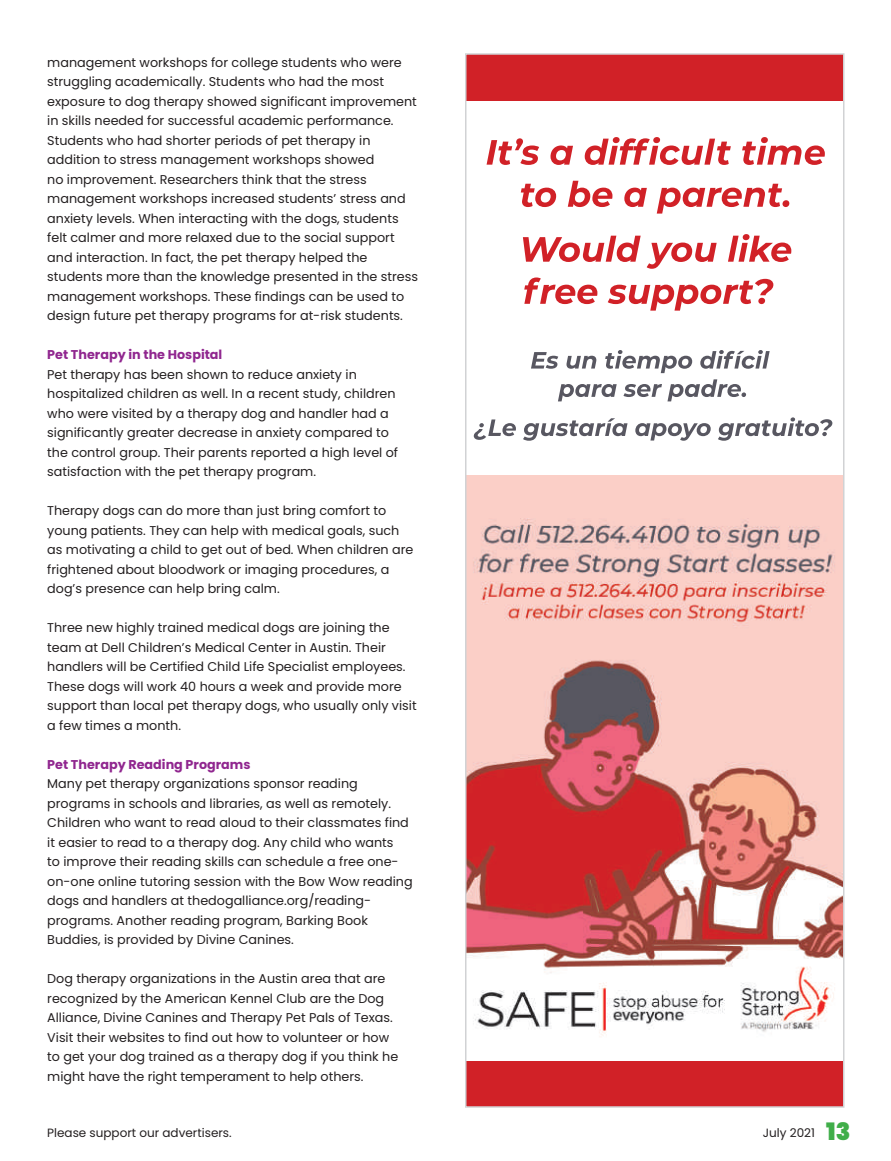
<style>
.page{position:relative;width:891px;height:1161px;background:#fff}
.page>*{position:absolute;margin:0;border:0;box-sizing:border-box;transform-origin:0 0}
.t1{font:12.75px/19.5px "Poppins";color:#231f20}
.t2{font:700 12.75px "Poppins";color:#90268f}
.t3{font:12px "Poppins";color:#231f20}
.s1{font-weight:900;font-size:24px;color:#40ae49}
</style>
<div class="page">
<div style="left:468px;top:56px;width:373px;height:1049px;background:#d12127"></div>
<img style="left:468px;top:474px;width:373px;height:586px">
<img style="left:468px;top:102px;width:373px;height:372px">
<div style="left:465px;top:53px;width:379px;height:1055px;border:2px solid #d1d2d4"></div>
<p class="t1" style="left:47px;top:52px;width:372px">management workshops for college students who were struggling academically. Students who had the most exposure to dog therapy showed significant improvement in skills needed for successful academic performance.<br>Students who had shorter periods of pet therapy in addition to stress management workshops showed<br>no improvement. Researchers think that the stress management workshops increased students’ stress and anxiety levels. When interacting with the dogs, students felt calmer and more relaxed due to the social support and interaction. In fact, the pet therapy helped the students more than the knowledge presented in the stress management workshops. These findings can be used to design future pet therapy programs for at-risk students.</p>
<p class="t2" style="left:47px;top:347px;width:177px">Pet Therapy in the Hospital</p>
<p class="t1" style="left:47px;top:364px;width:352px">Pet therapy has been shown to reduce anxiety in hospitalized children as well. In a recent study, children who were visited by a therapy dog and handler had a significantly greater decrease in anxiety compared to the control group. Their parents reported a high level of satisfaction with the pet therapy program.</p>
<p class="t1" style="left:47px;top:501px;width:368px">Therapy dogs can do more than just bring comfort to young patients. They can help with medical goals, such as motivating a child to get out of bed. When children are frightened about bloodwork or imaging procedures, a dog’s presence can help bring calm.</p>
<p class="t1" style="left:47px;top:618px;width:371px">Three new highly trained medical dogs are joining the team at Dell Children’s Medical Center in Austin. Their handlers will be Certified Child Life Specialist employees.<br>These dogs will work 40 hours a week and provide more support than local pet therapy dogs, who usually only visit a few times a month.</p>
<p class="t2" style="left:47px;top:757px;width:205px">Pet Therapy Reading Programs</p>
<p class="t1" style="left:47px;top:774px;width:367px">Many pet therapy organizations sponsor reading programs in schools and libraries, as well as remotely.<br>Children who want to read aloud to their classmates find it easier to read to a therapy dog. Any child who wants<br>to improve their reading skills can schedule a free one&shy;on-one online tutoring session with the Bow Wow reading dogs and handlers at thedogalliance.org/reading&shy;programs. Another reading program, Barking Book Buddies, is provided by Divine Canines.</p>
<p class="t1" style="left:47px;top:969px;width:353px">Dog therapy organizations in the Austin area that are recognized by the American Kennel Club are the Dog Alliance, Divine Canines and Therapy Pet Pals of Texas.<br>Visit their websites to find out how to volunteer or how to get your dog trained as a therapy dog if you think he might have the right temperament to help others.</p>
<p class="t3" style="left:47px;top:1126px;width:186px">Please support our advertisers.</p>
<p class="t3" style="left:763px;top:1126px;width:89px">July 2021 <span class="s1">13</span></p>
</div>
